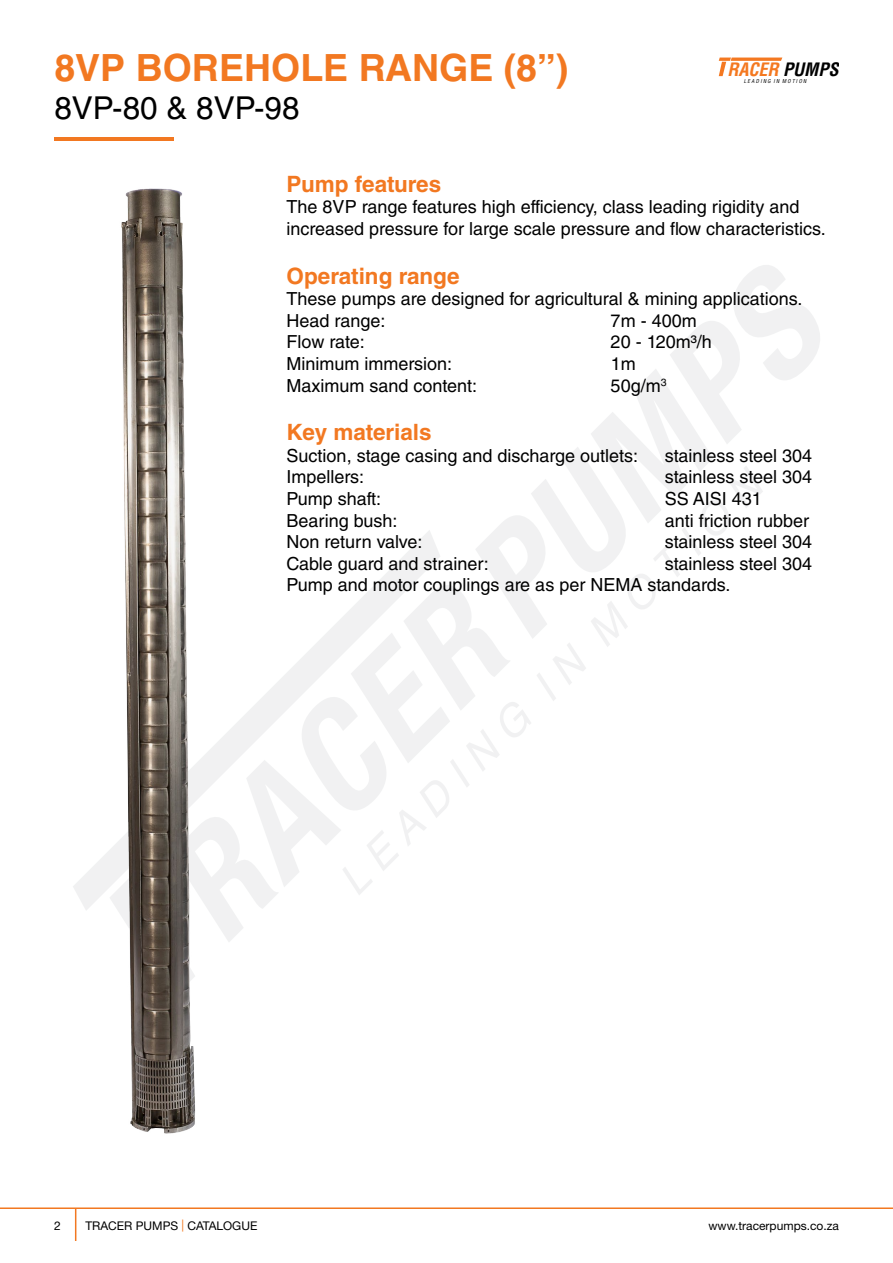
<style>
.page{position:relative;width:893px;height:1263px;background:#fff}
.page>*{position:absolute;margin:0;border:0;box-sizing:border-box;transform-origin:0 0}
.t1{font:700 37.5px "Helvetica LT Std";color:#f27821}
.t2{font:31.5px "Helvetica LT Std";color:#000}
.t3{font:700 22.5px "Helvetica LT Std";color:#f27821}
.t4{font:18px/21.6px "Helvetica LT Std";color:#000}
.t5{font:italic 700 condensed 18px "Helvetica LT Std";color:#f47820}
.t6{font:12px "Helvetica Neue LT Std";color:#000}
.t7{font:italic condensed 5.25px "Helvetica LT Std";letter-spacing:.25em;color:#000}
.s1{color:#000}
.s2{color:#f27821}
</style>
<div class="page">
<hr style="left:75px;top:1208px;width:1px;height:33px;background:#f27821">
<hr style="left:0;top:1207px;width:893px;height:2px;background:#f27821">
<svg style="left:73px;top:265px;width:747px;height:674px"></svg>
<svg style="left:719px;top:58px;width:63px;height:18px"></svg>
<hr style="left:54px;top:137px;width:119px;height:4px;background:#f27821">
<img style="left:85px;top:188px;width:147px;height:946px">
<h1 class="t1" style="left:54px;top:45px;width:515px">8VP BOREHOLE RANGE (8”)</h1>
<h2 class="t2" style="left:54px;top:89px;width:247px">8VP-80 &amp; 8VP-98</h2>
<p class="t5" style="left:727px;top:58px;width:113px">RACER <span class="s1">PUMPS</span></p>
<p class="t7" style="left:744px;top:78px;width:64px">LEADING IN MOTION</p>
<p class="t3" style="left:287px;top:170px;width:156px">Pump features</p>
<p class="t4" style="left:287px;top:196px;width:541px">The 8VP range features high efficiency, class leading rigidity and increased pressure for large scale pressure and flow characteristics.</p>
<p class="t3" style="left:287px;top:262px;width:175px">Operating range</p>
<p class="t4" style="left:287px;top:288px;width:517px">These pumps are designed for agricultural &amp; mining applications.<br>Head range:</p>
<p class="t4" style="left:611px;top:310px;width:88px">7m - 400m</p>
<p class="t4" style="left:287px;top:331px;width:80px">Flow rate:</p>
<p class="t4" style="left:611px;top:331px;width:103px">20 - 120m³/h</p>
<p class="t4" style="left:287px;top:353px;width:167px">Minimum immersion:</p>
<p class="t4" style="left:611px;top:353px;width:27px">1m</p>
<p class="t4" style="left:287px;top:374px;width:192px">Maximum sand content:</p>
<p class="t4" style="left:611px;top:374px;width:57px">50g/m<sup>3</sup></p>
<p class="t3" style="left:287px;top:418px;width:146px">Key materials</p>
<p class="t4" style="left:287px;top:445px;width:353px">Suction, stage casing and discharge outlets:</p>
<p class="t4" style="left:665px;top:445px;width:149px">stainless steel 304</p>
<p class="t4" style="left:287px;top:466px;width:79px">Impellers:</p>
<p class="t4" style="left:665px;top:466px;width:149px">stainless steel 304</p>
<p class="t4" style="left:287px;top:488px;width:96px">Pump shaft:</p>
<p class="t4" style="left:665px;top:488px;width:99px">SS AISI 431</p>
<p class="t4" style="left:287px;top:509px;width:112px">Bearing bush:</p>
<p class="t4" style="left:665px;top:509px;width:146px">anti friction rubber</p>
<p class="t4" style="left:287px;top:531px;width:137px">Non return valve:</p>
<p class="t4" style="left:665px;top:531px;width:149px">stainless steel 304</p>
<p class="t4" style="left:287px;top:553px;width:204px">Cable guard and strainer:</p>
<p class="t4" style="left:287px;top:553px;width:527px;text-indent:378px">stainless steel 304<br>Pump and motor couplings are as per NEMA standards.</p>
<p class="t6" style="left:54px;top:1218px;width:8px">2</p>
<p class="t6" style="left:85px;top:1218px;width:174px">TRACER PUMPS <span class="s2">|</span> CATALOGUE</p>
<p class="t6" style="left:708px;top:1218px;width:132px">www.tracerpumps.co.za</p>
</div>
